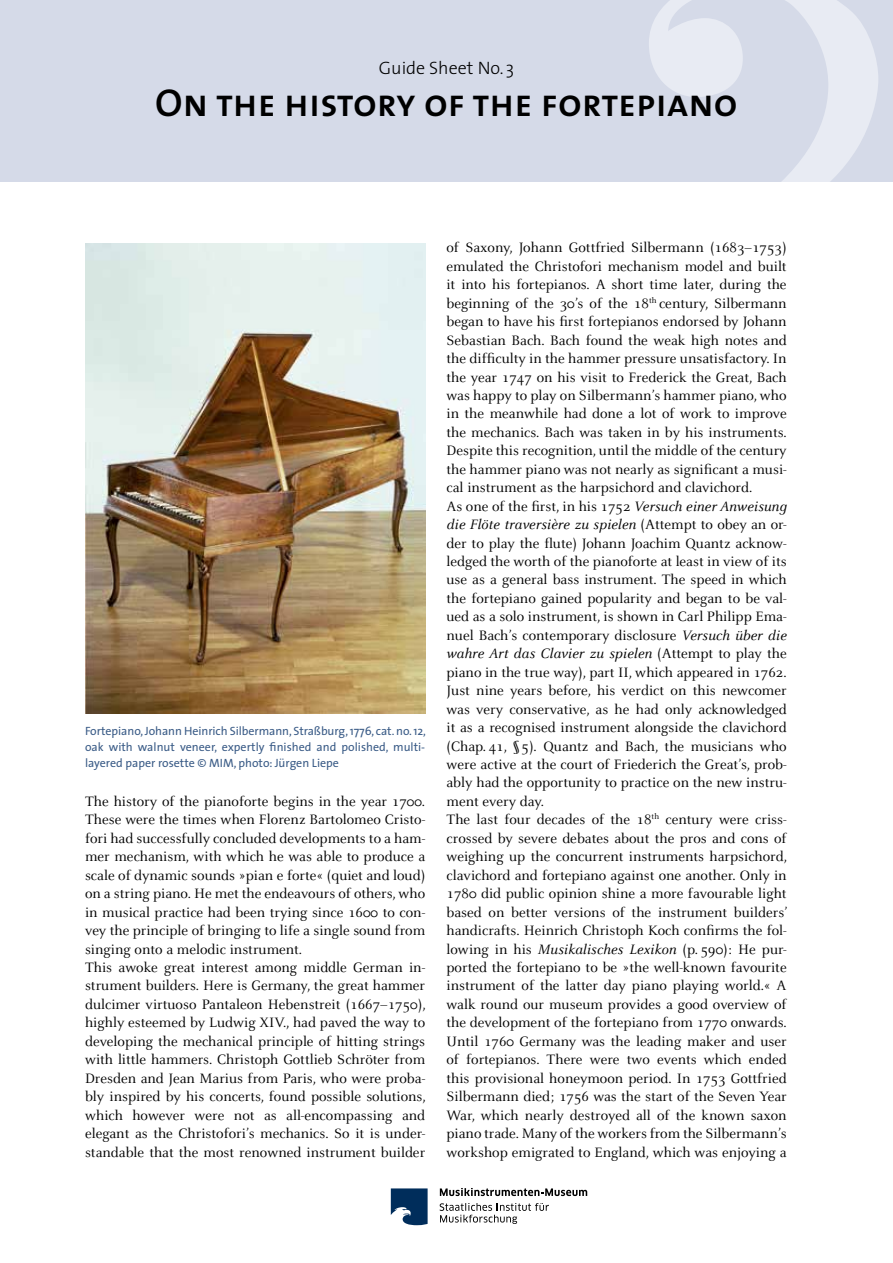
<style>
.page{position:relative;width:893px;height:1263px;background:#fff}
.page>*{position:absolute;margin:0;border:0;box-sizing:border-box;transform-origin:0 0}
.t1{font:39px "The Sans Semi Bold Caps";color:#000}
.t2{font:300 18px "The Sans";color:#000}
.t3{font:15px/18.5px "Celeste";color:#000}
.t4{font:12px/15.8px "The Sans";color:#3b5c87;text-align:justify}
.s1{font-style:italic}
</style>
<div class="page">
<div style="left:1px;top:0;width:892px;height:182px;background:#d5dae8"></div>
<svg style="left:649px;top:0;width:229px;height:182px"></svg>
<svg style="left:391px;top:1188px;width:37px;height:37px"></svg>
<svg style="left:440px;top:1188px;width:147px;height:8px"></svg>
<svg style="left:440px;top:1203px;width:109px;height:21px"></svg>
<img style="left:85px;top:244px;width:340px;height:470px">
<p class="t2" style="left:379px;top:53px;width:137px">Guide Sheet No. 3</p>
<h1 class="t1" style="left:155px;top:70px;width:584px">On the history of the fortepiano</h1>
<p class="t4" style="left:85px;top:723px;width:342px">Fortepiano, Johann Heinrich Silbermann, Straßburg, 1776, cat. no.12, oak with walnut veneer, expertly finished and polished, multi&shy;layered paper rosette © MIM, photo: Jürgen Liepe</p>
<p class="t3" style="left:85px;top:792px;width:342px">The history of the pianoforte begins in the year 1700.<br>These were the times when Florenz Bartolomeo Cristo&shy;fori had successfully concluded developments to a ham&shy;mer mechanism, with which he was able to produce a scale of dynamic sounds »pian e forte« (quiet and loud) on a string piano. He met the endeavours of others, who in musical practice had been trying since 1600 to con&shy;vey the principle of bringing to life a single sound from singing onto a melodic instrument.<br>This awoke great interest among middle German in&shy;strument builders. Here is Germany, the great hammer dulcimer virtuoso Pantaleon Hebenstreit (1667–1750), highly esteemed by Ludwig XIV., had paved the way to developing the mechanical principle of hitting strings with little hammers. Christoph Gottlieb Schröter from Dresden and Jean Marius from Paris, who were proba&shy;bly inspired by his concerts, found possible solutions, which however were not as all-encompassing and elegant as the Christofori’s mechanics. So it is under&shy;standable that the most renowned instrument builder</p>
<p class="t3" style="left:446px;top:239px;width:342px">of Saxony, Johann Gottfried Silbermann (1683–1753) emulated the Christofori mechanism model and built it into his fortepianos. A short time later, during the beginning of the 30’s of the 18<sup>th</sup> century, Silbermann began to have his first fortepianos endorsed by Johann Sebastian Bach. Bach found the weak high notes and the difficulty in the hammer pressure unsatisfactory. In the year 1747 on his visit to Frederick the Great, Bach was happy to play on Silbermann’s hammer piano, who in the meanwhile had done a lot of work to improve the mechanics. Bach was taken in by his instruments.<br>Despite this recognition, until the middle of the century the hammer piano was not nearly as significant a musi&shy;cal instrument as the harpsichord and clavichord.<br>As one of the first, in his 1752 <span class="s1">Versuch einer Anweisung die Flöte traversière zu spielen</span> (Attempt to obey an or&shy;der to play the flute) Johann Joachim Quantz acknow&shy;ledged the worth of the pianoforte at least in view of its use as a general bass instrument. The speed in which the fortepiano gained popularity and began to be val&shy;ued as a solo instrument, is shown in Carl Philipp Ema&shy;nuel Bach’s contemporary disclosure <span class="s1">Versuch über die wahre Art das Clavier zu spielen</span> (Attempt to play the piano in the true way), part II, which appeared in 1762.<br>Just nine years before, his verdict on this newcomer was very conservative, as he had only acknowledged it as a recognised instrument alongside the clavichord (Chap. 41, § 5). Quantz and Bach, the musicians who were active at the court of Friederich the Great’s, prob&shy;ably had the opportunity to practice on the new instru&shy;ment every day.<br>The last four decades of the 18<sup>th</sup> century were criss&shy;crossed by severe debates about the pros and cons of weighing up the concurrent instruments harpsichord, clavichord and fortepiano against one another. Only in 1780 did public opinion shine a more favourable light based on better versions of the instrument builders’ handicrafts. Heinrich Christoph Koch confirms the fol&shy;lowing in his <span class="s1">Musikalisches Lexikon</span> (p. 590): He pur&shy;ported the fortepiano to be »the well-known favourite instrument of the latter day piano playing world.« A walk round our museum provides a good overview of the development of the fortepiano from 1770 onwards.<br>Until 1760 Germany was the leading maker and user of fortepianos. There were two events which ended this provisional honeymoon period. In 1753 Gottfried Silbermann died; 1756 was the start of the Seven Year War, which nearly destroyed all of the known saxon piano trade. Many of the workers from the Silbermann’s workshop emigrated to England, which was enjoying a</p>
</div>
